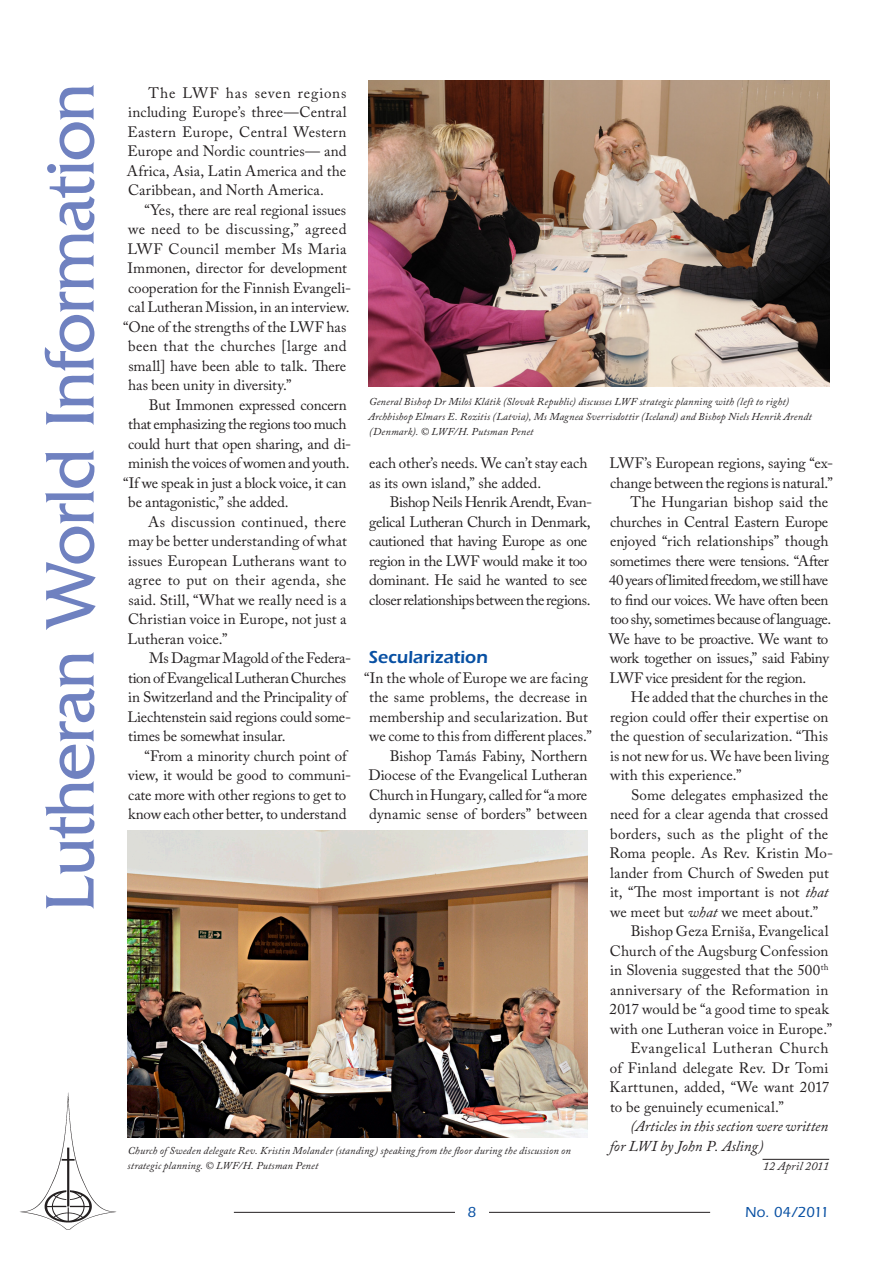
<style>
.page{position:relative;width:893px;height:1263px;background:#fff}
.page>*{position:absolute;margin:0;border:0;box-sizing:border-box;transform-origin:0 0}
.t1{font:72px "Friz Quadrata";letter-spacing:-.02em;color:#6f81c0}
.Heading_3{font:600 18px "Itc Eras";letter-spacing:-.005em;color:#0850a3}
.Normal_first{font:15px/19.5px "Adobe Caslon Pro";letter-spacing:-.005em;color:#231f20}
.Normal_first-2{font:15px/19.5px "Adobe Caslon Pro";letter-spacing:-.025em;color:#231f20}
.Normal_first-3{font:15px "Adobe Caslon Pro";letter-spacing:.02em;color:#231f20}
.t2{font:italic 15px/19.5px "Adobe Caslon Pro";color:#231f20}
.t3{font:500 15px "Itc Eras";letter-spacing:-.03em;color:#0850a3}
.Date{font:italic 12px "Adobe Caslon Pro";letter-spacing:.01em;color:#231f20}
.Captions{font:italic 10.5px/15px "Adobe Caslon Pro";letter-spacing:.015em;color:#231f20}
.s1{font-style:italic}
</style>
<div class="page">
<hr style="left:489px;top:1212px;width:221px;height:1px;background:#231f20">
<hr style="left:234px;top:1212px;width:221px;height:1px;background:#231f20">
<img style="left:20px;top:1092px;width:97px;height:138px">
<hr style="left:762px;top:1159px;width:67px;height:1px;background:#231f20">
<img style="left:128px;top:830px;width:460px;height:307px">
<img style="left:369px;top:81px;width:460px;height:306px">
<h1 class="t1" style="left:30px;top:912px;width:830px;rotate:-90deg">Lutheran World Information</h1>
<p class="Normal_first" style="left:127px;top:83px;width:221px;text-align:justify;text-indent:22px">The LWF has seven regions including Europe’s three—Central Eastern Europe, Central Western Europe and Nordic countries— and Africa, Asia, Latin America and the Caribbean, and North America.</p>
<p class="Normal_first" style="left:144px;top:200px;width:203px">“Yes, there are real regional issues</p>
<p class="Normal_first-3" style="left:128px;top:220px;width:220px">we need to be discussing,” agreed</p>
<p class="Normal_first-3" style="left:128px;top:240px;width:221px">LWF Council member Ms Maria</p>
<p class="Normal_first" style="left:128px;top:258px;width:221px">Immonen, director for development</p>
<p class="Normal_first" style="left:128px;top:278px;width:224px">cooperation for the Finnish Evangeli-</p>
<p class="Normal_first" style="left:128px;top:297px;width:223px">cal Lutheran Mission, in an interview.</p>
<p class="Normal_first" style="left:123px;top:317px;width:225px">“One of the strengths of the LWF has</p>
<p class="Normal_first-3" style="left:128px;top:337px;width:220px">been that the churches [large and</p>
<p class="Normal_first" style="left:128px;top:356px;width:219px">small] have been able to talk. There</p>
<p class="Normal_first" style="left:128px;top:375px;width:165px">has been unity in diversity.”</p>
<p class="Normal_first" style="left:149px;top:395px;width:199px">But Immonen expressed concern</p>
<p class="Normal_first" style="left:128px;top:414px;width:220px">that emphasizing the regions too much</p>
<p class="Normal_first" style="left:128px;top:434px;width:224px">could hurt that open sharing, and di-</p>
<p class="Normal_first" style="left:128px;top:453px;width:223px">minish the voices of women and youth.</p>
<p class="Normal_first" style="left:123px;top:473px;width:225px">“If we speak in just a block voice, it can</p>
<p class="Normal_first" style="left:128px;top:492px;width:162px">be antagonistic,” she added.</p>
<p class="Normal_first" style="left:128px;top:512px;width:221px;text-align:justify;text-indent:20px">As discussion continued, there may be better understanding of what issues European Lutherans want to agree to put on their agenda, she said. Still, “What we really need is a Christian voice in Europe, not just a Lutheran voice.”</p>
<p class="Normal_first" style="left:128px;top:648px;width:225px;text-indent:22px">Ms Dagmar Magold of the Federa&shy;tion of Evangelical Lutheran Churches in Switzerland and the Principality of Liechtenstein said regions could some&shy;times be somewhat insular.</p>
<p class="Normal_first" style="left:128px;top:746px;width:225px;text-indent:16px">“From a minority church point of view, it would be good to communi&shy;cate more with other regions to get to know each other better, to understand</p>
<p class="Captions" style="left:368px;top:394px;width:445px">General Bishop Dr Miloš Klátik (Slovak Republic) discusses LWF strategic planning with (left to right)<br>Archbishop Elmars E. Rozitis (Latvia), Ms Magnea Sverrisdottir (Iceland) and Bishop Niels Henrik Arendt (Denmark). © LWF/H. Putsman Penet</p>
<p class="Normal_first" style="left:369px;top:453px;width:220px">each other’s needs. We can’t stay each as its own island,” she added.</p>
<p class="Normal_first-2" style="left:369px;top:492px;width:224px;text-indent:21px">Bishop Neils Henrik Arendt, Evan&shy;gelical Lutheran Church in Denmark, cautioned that having Europe as one region in the LWF would make it too dominant. He said he wanted to see closer relationships between the regions.</p>
<p class="Normal_first" style="left:609px;top:453px;width:225px">LWF’s European regions, saying “ex&shy;change between the regions is natural.”</p>
<p class="Normal_first" style="left:609px;top:492px;width:224px;text-indent:22px">The Hungarian bishop said the churches in Central Eastern Europe enjoyed “rich relationships” though sometimes there were tensions. “After 40 years of limited freedom, we still have to find our voices. We have often been too shy, sometimes because of language.<br>We have to be proactive. We want to work together on issues,” said Fabiny LWF vice president for the region.</p>
<p class="Normal_first" style="left:610px;top:687px;width:220px;text-align:justify;text-indent:21px">He added that the churches in the region could offer their expertise on the question of secularization. “This is not new for us. We have been living with this experience.”</p>
<p class="Normal_first" style="left:609px;top:785px;width:225px;text-indent:22px">Some delegates emphasized the need for a clear agenda that crossed borders, such as the plight of the<br>Roma people. As Rev. Kristin Mo&shy;lander from Church of Sweden put it, “The most important is not <span class="s1">that </span>we meet but <span class="s1">what</span> we meet about.”</p>
<p class="Normal_first" style="left:610px;top:921px;width:224px;text-indent:21px">Bishop Geza Erniša, Evangelical Church of the Augsburg Confession in Slovenia suggested that the 500<sup>th </sup>anniversary of the Reformation in 2017 would be “a good time to speak with one Lutheran voice in Europe.”</p>
<p class="Normal_first" style="left:610px;top:1038px;width:221px;text-align:justify;text-indent:21px">Evangelical Lutheran Church of Finland delegate Rev. Dr Tomi Karttunen, added, “We want 2017 to be genuinely ecumenical.”</p>
<p class="t2" style="left:610px;top:1116px;width:220px;text-indent:21px">(Articles in this section were written for LWI by John P. Asling)</p>
<p class="Date" style="left:763px;top:1159px;width:67px">12 April 2011</p>
<p class="Heading_3" style="left:369px;top:647px;width:121px">Secularization</p>
<p class="Normal_first" style="left:364px;top:668px;width:229px;text-align:center">“In the whole of Europe we are facing the same problems, the decrease in membership and secularization. But we come to this from different places.”</p>
<p class="Normal_first" style="left:369px;top:746px;width:220px;text-align:justify;text-indent:21px">Bishop Tamás Fabiny, Northern Diocese of the Evangelical Lutheran Church in Hungary, called for “a more dynamic sense of borders” between</p>
<p class="Captions" style="left:128px;top:1143px;width:445px">Church of Sweden delegate Rev. Kristin Molander (standing) speaking from the floor during the discussion on strategic planning. © LWF/H. Putsman Penet</p>
<p class="t3" style="left:467px;top:1203px;width:10px">8</p>
<p class="t3" style="left:745px;top:1203px;width:85px">No. 04/2011</p>
</div>
